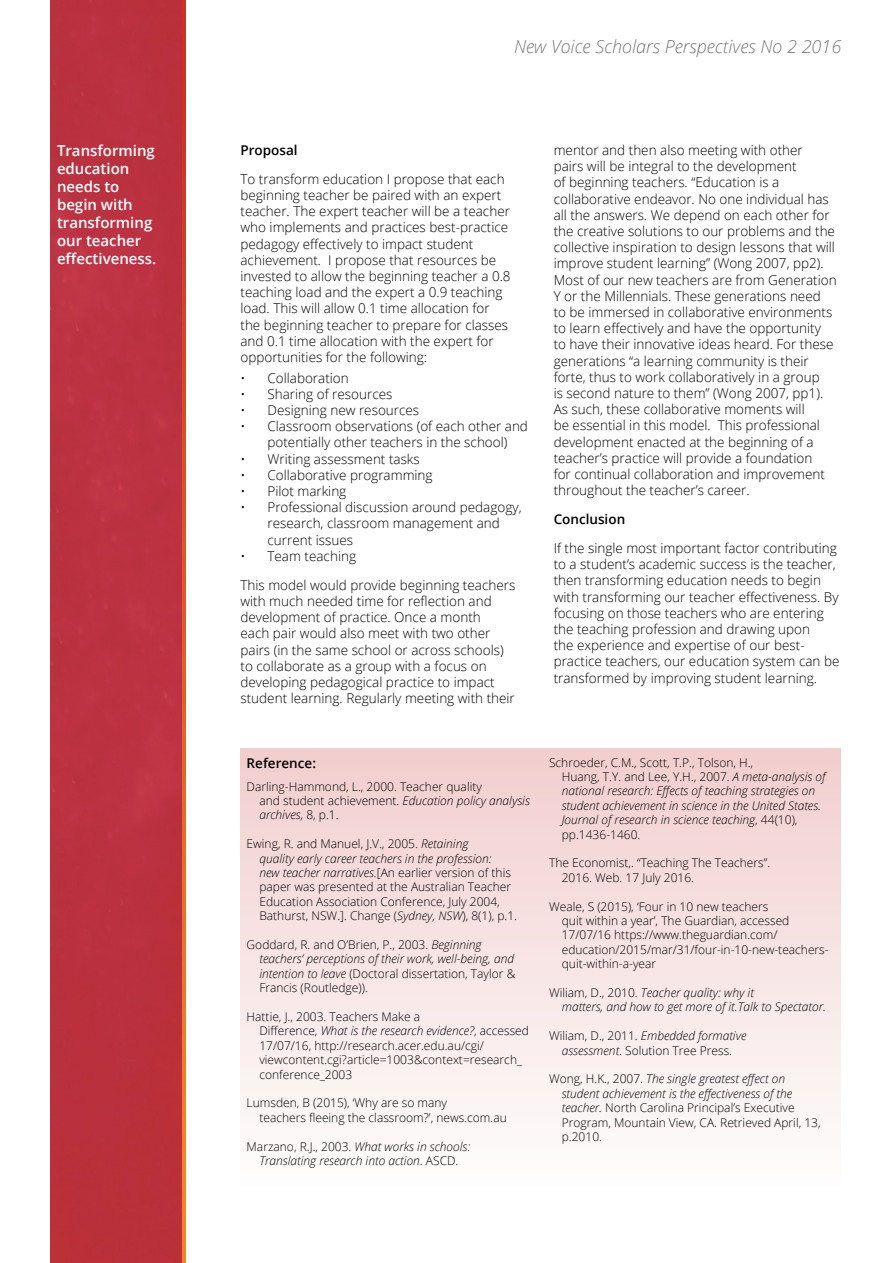
<style>
.page{position:relative;width:893px;height:1263px;background:#fff}
.page>*{position:absolute;margin:0;border:0;box-sizing:border-box;transform-origin:0 0}
.t1{font:italic 300 18px "Open Sans";color:#77787b}
.t2{font:600 15px/18px "Open Sans";color:#fff}
.t3{font:300 13.5px/16.2px "Open Sans";color:#000}
.t4{font:600 13.5px "Open Sans";color:#000}
.t5{font:300 12px/14.4px "Open Sans";color:#000}
.t6{font:italic 300 12px/14.4px "Open Sans";color:#000}
.s1{font-style:italic}
.s2{font-style:normal}
</style>
<div class="page">
<svg style="left:182px;top:0;width:3px;height:1263px;background:#e05a28"></svg>
<div style="left:51px;top:0;width:131px;height:1263px;background:#bb3140"></div>
<div style="left:240px;top:748px;width:601px;height:438px;background:linear-gradient(to bottom,#f2cece,#fefdfd)"></div>
<p class="t2" style="left:57px;top:141px;width:101px">Transforming education needs to begin with transforming our teacher effectiveness.</p>
<p class="t2" style="left:64px;top:141px;width:72px">Without a</p>
<p class="t2" style="left:74px;top:159px;width:66px">epth a d</p>
<p class="t2" style="left:64px;top:177px;width:78px">breadth of</p>
<p class="t2" style="left:64px;top:195px;width:87px">educat onal</p>
<p class="t2" style="left:64px;top:213px;width:84px">knowledge,</p>
<p class="t2" style="left:64px;top:231px;width:87px">educ tional</p>
<p class="t2" style="left:64px;top:249px;width:69px">decisions</p>
<h1 class="t1" style="left:514px;top:34px;width:329px">New Voice Scholars Perspectives No 2 2016</h1>
<p class="t4" style="left:240px;top:141px;width:59px">Proposal</p>
<p class="t3" style="left:240px;top:170px;width:272px">To transform education I propose that each beginning teacher be paired with an expert teacher. The expert teacher will be a teacher who implements and practices best-practice pedagogy effectively to impact student achievement. I propose that resources be invested to allow the beginning teacher a 0.8 teaching load and the expert a 0.9 teaching load. This will allow 0.1 time allocation for the beginning teacher to prepare for classes and 0.1 time allocation with the expert for opportunities for the following:</p>
<p class="t3" style="left:240px;top:369px;width:110px">• Collaboration</p>
<p class="t3" style="left:240px;top:385px;width:153px">• Sharing of resources</p>
<p class="t3" style="left:240px;top:402px;width:180px">• Designing new resources</p>
<p class="t3" style="left:240px;top:418px;width:289px;text-align:center">• Classroom observations (of each other and potentially other teachers in the school)</p>
<p class="t3" style="left:240px;top:450px;width:181px">• Writing assessment tasks</p>
<p class="t3" style="left:240px;top:466px;width:194px">• Collaborative programming</p>
<p class="t3" style="left:240px;top:483px;width:107px">• Pilot marking</p>
<p class="t3" style="left:267px;top:499px;width:256px;text-indent:-27px">• Professional discussion around pedagogy, research, classroom management and current issues</p>
<p class="t3" style="left:240px;top:541px;width:276px;line-height:29px">• Team teaching<br>This model would provide beginning teachers</p>
<p class="t3" style="left:240px;top:593px;width:276px">with much needed time for reflection and development of practice. Once a month<br>each pair would also meet with two other pairs (in the same school or across schools) to collaborate as a group with a focus on developing pedagogical practice to impact student learning. Regularly meeting with their</p>
<p class="t3" style="left:554px;top:142px;width:284px">mentor and then also meeting with other<br>pairs will be integral to the development<br>of beginning teachers. “Education is a collaborative endeavor. No one individual has all the answers. We depend on each other for the creative solutions to our problems and the collective inspiration to design lessons that will improve student learning” (Wong 2007, pp2).<br>Most of our new teachers are from Generation Y or the Millennials. These generations need<br>to be immersed in collaborative environments to learn effectively and have the opportunity to have their innovative ideas heard. For these generations “a learning community is their forte, thus to work collaboratively in a group<br>is second nature to them” (Wong 2007, pp1).<br>As such, these collaborative moments will<br>be essential in this model. This professional development enacted at the beginning of a teacher’s practice will provide a foundation<br>for continual collaboration and improvement throughout the teacher’s career.</p>
<p class="t4" style="left:554px;top:510px;width:73px">Conclusion</p>
<p class="t3" style="left:554px;top:540px;width:287px">If the single most important factor contributing to a student’s academic success is the teacher, then transforming education needs to begin with transforming our teacher effectiveness. By focusing on those teachers who are entering the teaching profession and drawing upon<br>the experience and expertise of our best&shy;practice teachers, our education system can be transformed by improving student learning.</p>
<p class="t4" style="left:247px;top:753px;width:71px">Reference:</p>
<p class="t5" style="left:259px;top:779px;width:272px;text-indent:-13px">Darling-Hammond, L., 2000. Teacher quality<br>and student achievement. <span class="s1">Education policy analysis archives</span>, 8, p.1.</p>
<p class="t5" style="left:259px;top:836px;width:259px;text-indent:-13px">Ewing, R. and Manuel, J.V., 2005. <span class="s1">Retaining<br>quality early career teachers in the profession:<br>new teacher narratives.</span>[An earlier version of this paper was presented at the Australian Teacher Education Association Conference, July 2004, Bathurst, NSW.]. Change (<span class="s1">Sydney, NSW</span>), 8(1), p.1.</p>
<p class="t5" style="left:259px;top:937px;width:257px;text-indent:-13px">Goddard, R. and O’Brien, P., 2003. <span class="s1">Beginning teachers’ perceptions of their work, well-being, and intention to leave</span> (Doctoral dissertation, Taylor &amp; Francis (Routledge)).</p>
<p class="t5" style="left:259px;top:1009px;width:271px;text-indent:-13px">Hattie, J., 2003. Teachers Make a<br>Difference, <span class="s1">What is the research evidence?</span>, accessed 17/07/16, http://research.acer.edu.au/cgi/ viewcontent.cgi?article=1003&amp;context=research_ conference_2003</p>
<p class="t5" style="left:259px;top:1095px;width:249px;text-indent:-13px">Lumsden, B (2015), ‘Why are so many<br>teachers fleeing the classroom?’, news.com.au</p>
<p class="t6" style="left:247px;top:1139px;width:225px;text-align:center"><span class="s2">Marzano, R.J., 2003.</span> What works in schools:<br>Translating research into action<span class="s2">. ASCD.</span></p>
<p class="t6" style="left:562px;top:755px;width:265px;text-indent:-13px"><span class="s2">Schroeder, C.M., Scott, T.P., Tolson, H.,<br>Huang, T.Y. and Lee, Y.H., 2007.</span> A meta-analysis of national research: Effects of teaching strategies on student achievement in science in the United States.<br>Journal of research in science teaching<span class="s2">, 44(10), pp.1436-1460.</span></p>
<p class="t5" style="left:562px;top:855px;width:210px;text-indent:-13px">The Economist,. “Teaching The Teachers”.<br>2016. Web. 17 July 2016.</p>
<p class="t5" style="left:562px;top:899px;width:268px;text-indent:-13px">Weale, S (2015), ‘Four in 10 new teachers<br>quit within a year’, The Guardian, accessed 17/07/16 https://www.theguardian.com/ education/2015/mar/31/four-in-10-new-teachers&shy;quit-within-a-year</p>
<p class="t6" style="left:562px;top:985px;width:266px;text-indent:-13px"><span class="s2">Wiliam, D., 2010.</span> Teacher quality: why it<br>matters, and how to get more of it.Talk to Spectator.</p>
<p class="t5" style="left:549px;top:1028px;width:199px;text-align:center">Wiliam, D., 2011. <span class="s1">Embedded formative assessment</span>. Solution Tree Press.</p>
<p class="t5" style="left:562px;top:1071px;width:260px;text-indent:-13px">Wong, H.K., 2007. <span class="s1">The single greatest effect on student achievement is the effectiveness of the teacher.</span> North Carolina Principal’s Executive Program, Mountain View, CA. Retrieved April, 13, p.2010.</p>
</div>
